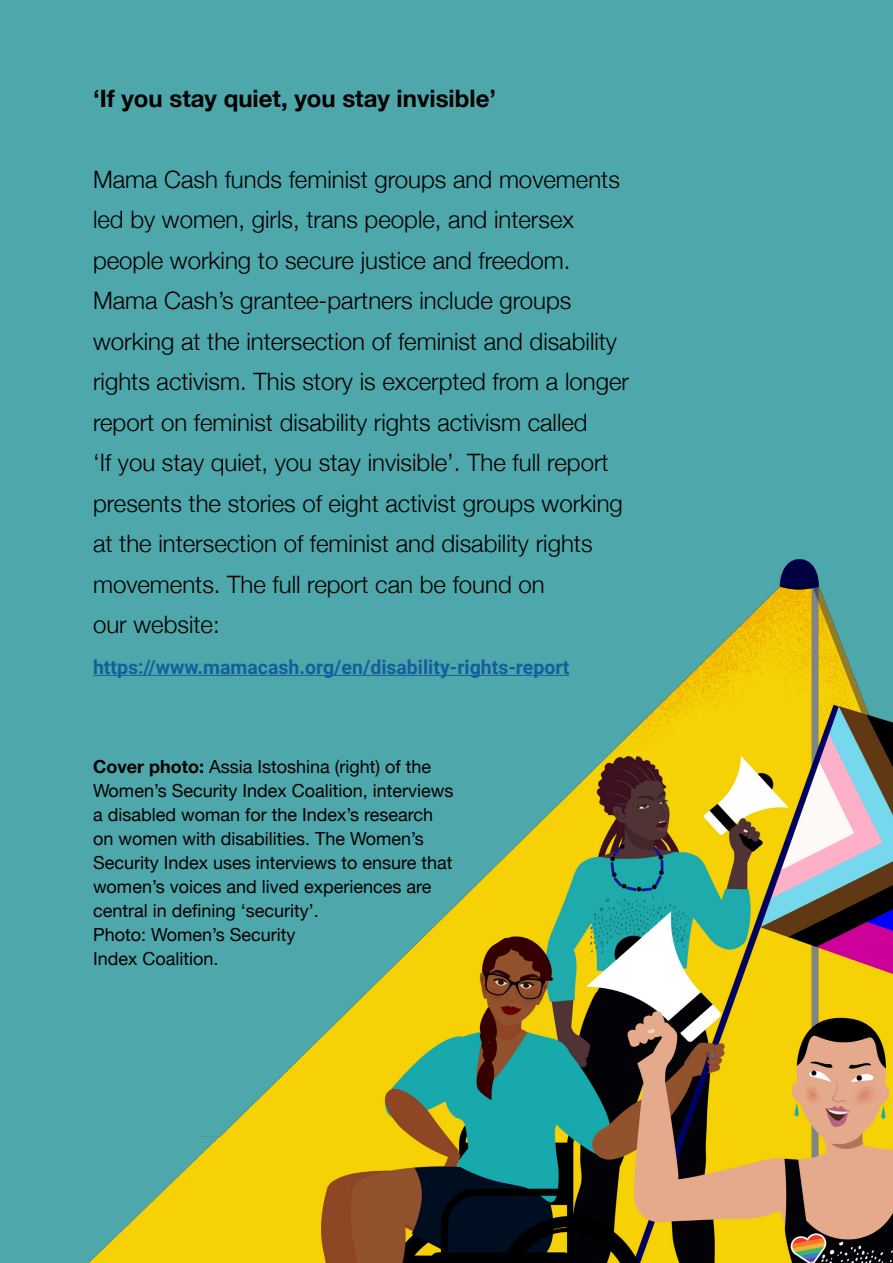
<style>
.page{position:relative;width:893px;height:1263px;background:#4ea7ab}
.page>*{position:absolute;margin:0;border:0;box-sizing:border-box;transform-origin:0 0}
.TXT{font:300 24px/40.5px "Helvetica Neue";color:#000}
.TXT-2{font:700 24px "Helvetica Neue";color:#000}
.TXT-3{font:700 19.5px "Roboto";color:#175d9e}
.TXT-4{font:18px/24px "Helvetica Neue";color:#000}
.s1{font-weight:700}
</style>
<div class="page">
<img style="left:88px;top:559px;width:805px;height:704px">
<hr style="left:93px;top:675px;width:477px;height:1px;background:#175d9e">
<p class="TXT-2" style="left:93px;top:79px;width:405px">‘If you stay quiet, you stay invisible’</p>
<p class="TXT" style="left:93px;top:157px;width:538px">Mama Cash funds feminist groups and movements led by women, girls, trans people, and intersex people working to secure justice and freedom.<br>Mama Cash’s grantee-partners include groups working at the intersection of feminist and disability rights activism. This story is excerpted from a longer report on feminist disability rights activism called<br>‘If you stay quiet, you stay invisible’. The full report presents the stories of eight activist groups working at the intersection of feminist and disability rights movements. The full report can be found on<br>our website:</p>
<p class="TXT-3" style="left:93px;top:653px;width:478px">https://www.mamacash.org/en/disability-rights-report</p>
<p class="TXT-4" style="left:93px;top:756px;width:362px"><span class="s1">Cover photo:</span> Assia Istoshina (right) of the Women’s Security Index Coalition, interviews a disabled woman for the Index’s research on women with disabilities. The Women’s Security Index uses interviews to ensure that women’s voices and lived experiences are central in defining ‘security’.</p>
<p class="TXT-4" style="left:93px;top:924px;width:204px">Photo: Women’s Security</p>
<p class="TXT-4" style="left:93px;top:948px;width:127px">Index Coalition.</p>
</div>
